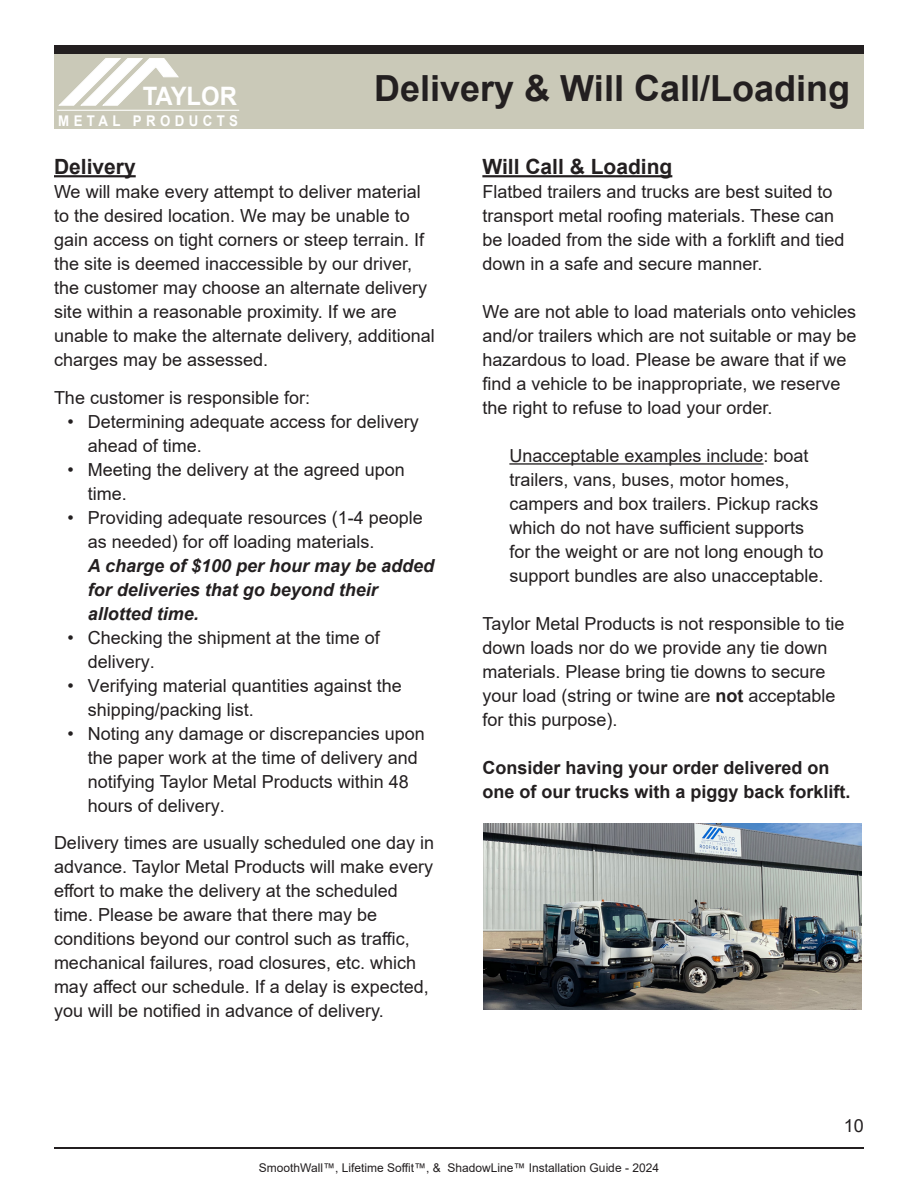
<style>
.page{position:relative;width:918px;height:1188px;background:#fff}
.page>*{position:absolute;margin:0;border:0;box-sizing:border-box;transform-origin:0 0}
.t1{font:700 36px "Arial";color:#231f20}
.t2{font:700 25.35px "Arial";color:#fff;scale:.94 1}
.t3{font:700 21px "Arial";color:#231f20}
.t4{font:18px/24px "Arial";color:#231f20}
.t5{font:italic 700 18px/24px "Arial";color:#231f20}
.t6{font:700 18px/24px "Arial";color:#231f20}
.t7{font:700 14.7px "Arial";letter-spacing:.33em;color:#fff;scale:.9 1}
.t8{font:12px "Arial";color:#231f20}
.s1{font-weight:700}
</style>
<div class="page">
<div style="left:54px;top:54px;width:810px;height:74px;background:#cac9b8"></div>
<div style="left:54px;top:46px;width:810px;height:8px;background:#231f20"></div>
<svg style="left:59px;top:58px;width:119px;height:47px"></svg>
<hr style="left:57px;top:110px;width:182px;height:1px;background:#fff">
<hr style="left:54px;top:1147px;width:810px;height:1px;background:#231f20">
<hr style="left:482px;top:175px;width:190px;height:2px;background:#231f20">
<hr style="left:509px;top:463px;width:255px;height:2px;background:#231f20">
<hr style="left:54px;top:175px;width:82px;height:2px;background:#231f20">
<img style="left:484px;top:824px;width:377px;height:186px">
<h2 class="t2" style="left:143px;top:79px;width:102px">TAYLOR</h2>
<p class="t7" style="left:58px;top:111px;width:201px">METAL PRODUCTS</p>
<p class="t1" style="left:374px;top:63px;width:477px">Delivery &amp; Will Call/Loading</p>
<p class="t3" style="left:54px;top:152px;width:83px">Delivery</p>
<p class="t4" style="left:54px;top:180px;width:382px">We will make every attempt to deliver material to the desired location. We may be unable to gain access on tight corners or steep terrain. If the site is deemed inaccessible by our driver, the customer may choose an alternate delivery site within a reasonable proximity. If we are unable to make the alternate delivery, additional charges may be assessed.</p>
<p class="t4" style="left:54px;top:385px;width:258px">The customer is responsible for:</p>
<p class="t4" style="left:88px;top:409px;width:333px;text-indent:-20px">• Determining adequate access for delivery ahead of time.</p>
<p class="t4" style="left:88px;top:457px;width:319px;text-indent:-20px">• Meeting the delivery at the agreed upon time.</p>
<p class="t4" style="left:88px;top:505px;width:337px;text-indent:-20px">• Providing adequate resources (1-4 people as needed) for off loading materials.</p>
<p class="t5" style="left:88px;top:554px;width:348px">A charge of $100 per hour may be added for deliveries that go beyond their allotted time.</p>
<p class="t4" style="left:88px;top:625px;width:294px;text-indent:-20px">• Checking the shipment at the time of delivery.</p>
<p class="t4" style="left:88px;top:673px;width:316px;text-indent:-20px">• Verifying material quantities against the shipping/packing list.</p>
<p class="t4" style="left:88px;top:721px;width:339px;text-indent:-20px">• Noting any damage or discrepancies upon the paper work at the time of delivery and notifying Taylor Metal Products within 48 hours of delivery.</p>
<p class="t4" style="left:54px;top:831px;width:382px">Delivery times are usually scheduled one day in advance. Taylor Metal Products will make every effort to make the delivery at the scheduled time. Please be aware that there may be conditions beyond our control such as traffic, mechanical failures, road closures, etc. which may affect our schedule. If a delay is expected, you will be notified in advance of delivery.</p>
<p class="t3" style="left:482px;top:152px;width:192px">Will Call &amp; Loading</p>
<p class="t4" style="left:482px;top:180px;width:364px">Flatbed trailers and trucks are best suited to transport metal roofing materials. These can be loaded from the side with a forklift and tied down in a safe and secure manner.</p>
<p class="t4" style="left:482px;top:300px;width:376px">We are not able to load materials onto vehicles and/or trailers which are not suitable or may be hazardous to load. Please be aware that if we find a vehicle to be inappropriate, we reserve the right to refuse to load your order.</p>
<p class="t4" style="left:509px;top:444px;width:316px">Unacceptable examples include: boat trailers, vans, buses, motor homes, campers and box trailers. Pickup racks which do not have sufficient supports for the weight or are not long enough to support bundles are also unacceptable.</p>
<p class="t4" style="left:482px;top:612px;width:364px">Taylor Metal Products is not responsible to tie down loads nor do we provide any tie down materials. Please bring tie downs to secure your load (string or twine are <span class="s1">not</span> acceptable for this purpose).</p>
<p class="t6" style="left:482px;top:756px;width:370px">Consider having your order delivered on one of our trucks with a piggy back forklift.</p>
<p class="t4" style="left:844px;top:1114px;width:22px">10</p>
<p class="t8" style="left:259px;top:1159px;width:402px">SmoothWall™, Lifetime Soffit™, &amp; ShadowLine™ Installation Guide - 2024</p>
</div>
